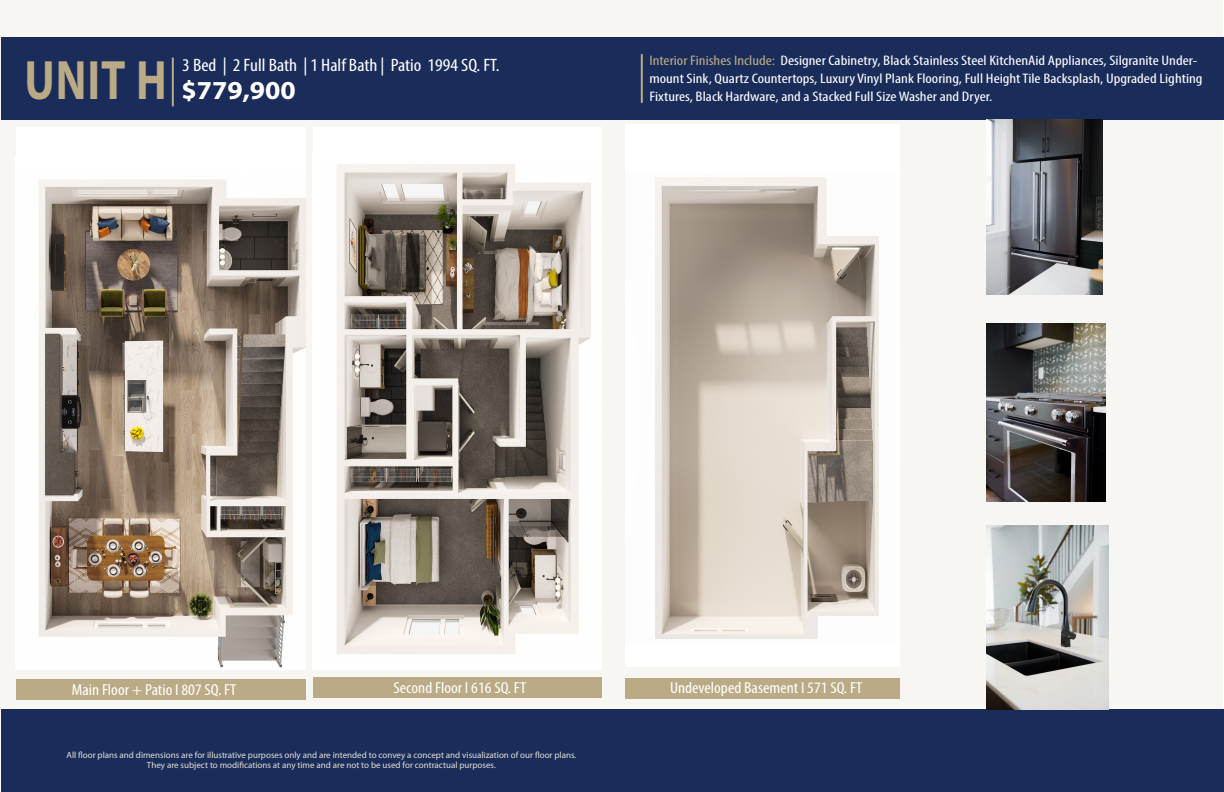
<style>
.page{position:relative;width:1224px;height:792px;background:#fff}
.page>*{position:absolute;margin:0;border:0;box-sizing:border-box;transform-origin:0 0}
.t1{font:700 55.9px "Myriad Pro";color:#baaa85;scale:.8 1}
.t2{font:26px "Myriad Variable Concept";color:#fff;scale:1.06 1}
.t3{font:18px "Myriad Variable Concept";color:#fff;scale:1.1 1}
.t4{font:16px "Myriad Variable Concept";color:#fff;scale:1.1 1}
.t5{font:13.9px/18px "Myriad Variable Concept";color:#fff;scale:1.21 1}
.t6{font:9px "Myriad Pro";color:#e5e1d5}
.s1{color:#baaa85}
</style>
<div class="page">
<div style="left:1px;top:710px;width:1223px;height:82px;background:#1a2c5a"></div>
<div style="left:0;top:0;width:1223px;height:708px;background:#f7f6f3"></div>
<div style="left:1px;top:37px;width:1223px;height:83px;background:#1a2c5a"></div>
<div style="left:313px;top:127px;width:288px;height:543px;background:#fff"></div>
<img style="left:337px;top:164px;width:254px;height:490px">
<div style="left:16px;top:127px;width:289px;height:543px;background:#fff"></div>
<img style="left:39px;top:179px;width:266px;height:489px">
<div style="left:626px;top:125px;width:274px;height:542px;background:#fff"></div>
<img style="left:655px;top:177px;width:224px;height:462px">
<div style="left:16px;top:679px;width:289px;height:21px;background:#baaa85"></div>
<div style="left:313px;top:677px;width:288px;height:20px;background:#baaa85"></div>
<div style="left:625px;top:678px;width:275px;height:21px;background:#baaa85"></div>
<hr style="left:172px;top:58px;width:2px;height:48px;background:#baaa85">
<hr style="left:641px;top:54px;width:2px;height:49px;background:#baaa85">
<img style="left:986px;top:120px;width:117px;height:174px">
<img style="left:986px;top:323px;width:119px;height:179px">
<img style="left:986px;top:526px;width:123px;height:184px">
<p class="t1" style="left:25px;top:44px;width:179px">UNIT H</p>
<p class="t3" style="left:182px;top:55px;width:290px">3 Bed | 2 Full Bath | 1 Half Bath | Patio 1994 SQ. FT.</p>
<p class="t2" style="left:182px;top:75px;width:109px">$779,900</p>
<p class="t5" style="left:649px;top:51px;width:459px"><span class="s1">Interior Finishes Include:</span> Designer Cabinetry, Black Stainless Steel KitchenAid Appliances, Silgranite Under&shy;mount Sink, Quartz Countertops, Luxury Vinyl Plank Flooring, Full Height Tile Backsplash, Upgraded Lighting<br>Fixtures, Black Hardware, and a Stacked Full Size Washer and Dryer.</p>
<p class="t4" style="left:72px;top:680px;width:151px">Main Floor + Patio I 807 SQ. FT</p>
<p class="t4" style="left:393px;top:678px;width:122px">Second Floor I 616 SQ. FT</p>
<p class="t4" style="left:670px;top:678px;width:176px">Undeveloped Basement I 571 SQ. FT</p>
<p class="t6" style="left:67px;top:749px;width:511px">All floor plans and dimensions are for illustrative purposes only and are intended to convey a concept and visualization of our floor plans.</p>
<p class="t6" style="left:147px;top:760px;width:350px">They are subject to modifications at any time and are not to be used for contractual purposes.</p>
</div>
